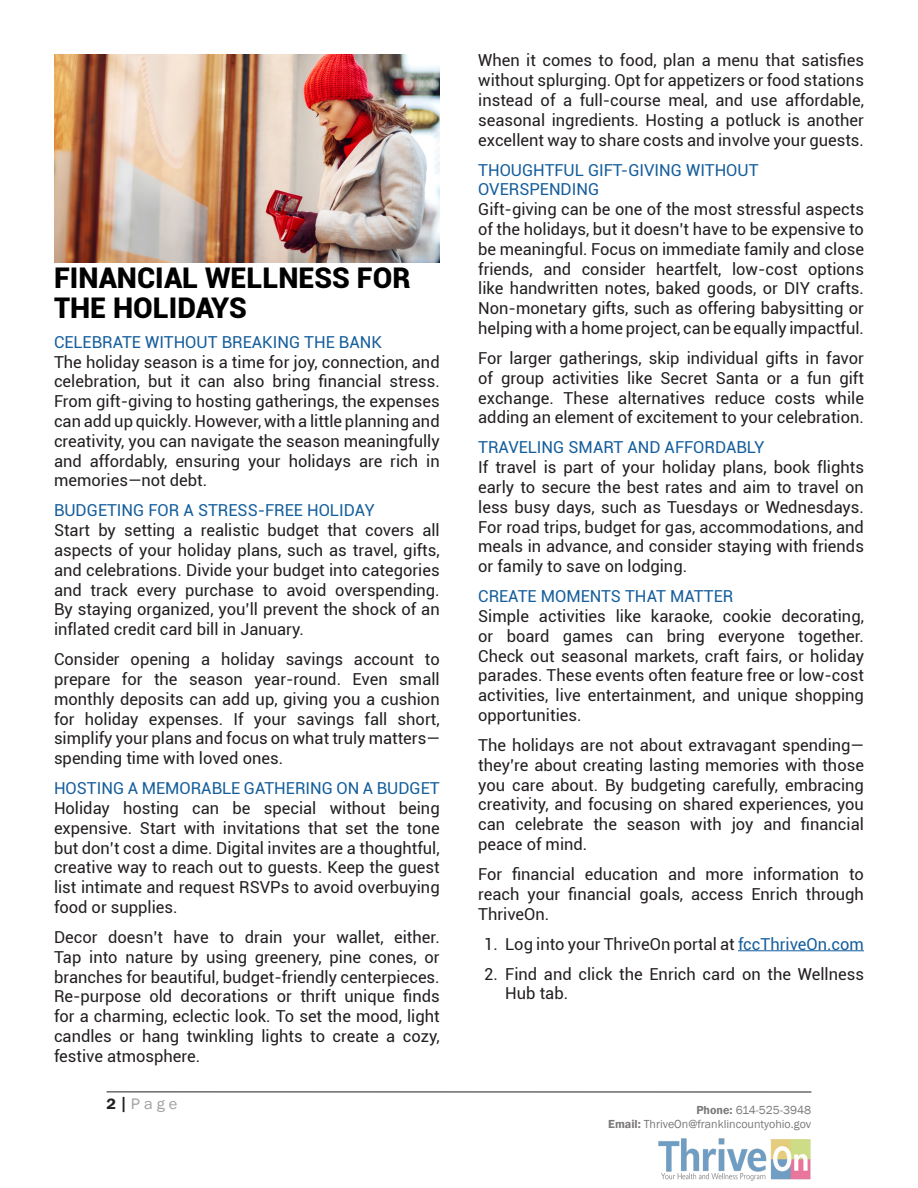
<style>
.page{position:relative;width:918px;height:1188px;background:#fff}
.page>*{position:absolute;margin:0;border:0;box-sizing:border-box;transform-origin:0 0}
.t1{font:900 28.5px/30px "Roboto";color:#000}
.t2{font:16.5px/19.8px "Roboto";color:#231f20;text-align:justify}
.t3{font:16.5px/19.8px "Roboto";color:#155e9c}
.t4{font:15.6px "Franklin Gothic";color:#a3a1a1;scale:1.05 1}
.t5{font:12px/14.4px "Franklin Gothic";color:#231f20;text-align:right}
.s1{font-weight:600;font-size:15.3px;color:#231f20}
.s2{font-weight:600;font-size:18px;color:#231f20}
.s3{color:#155e9c}
.s4{font-weight:600}
</style>
<div class="page">
<img style="left:658px;top:1138px;width:153px;height:43px">
<hr style="left:107px;top:1092px;width:704px;height:1px;background:#231f20">
<hr style="left:738px;top:950px;width:126px;height:1px;background:#155e9c">
<img style="left:54px;top:54px;width:386px;height:208px">
<p class="t1" style="left:54px;top:261px;width:358px">FINANCIAL WELLNESS FOR<br>THE HOLIDAYS</p>
<p class="t3" style="left:54px;top:331px;width:330px">CELEBRATE WITHOUT BREAKING THE BANK</p>
<p class="t2" style="left:54px;top:351px;width:387px">The holiday season is a time for joy, connection, and celebration, but it can also bring financial stress.<br>From gift-giving to hosting gatherings, the expenses can add up quickly. However, with a little planning and creativity, you can navigate the season meaningfully and affordably, ensuring your holidays are rich in memories—not debt.</p>
<p class="t3" style="left:54px;top:500px;width:322px">BUDGETING FOR A STRESS-FREE HOLIDAY</p>
<p class="t2" style="left:54px;top:520px;width:387px">Start by setting a realistic budget that covers all aspects of your holiday plans, such as travel, gifts, and celebrations. Divide your budget into categories and track every purchase to avoid overspending.<br>By staying organized, you’ll prevent the shock of an inflated credit card bill in January.</p>
<p class="t2" style="left:54px;top:649px;width:387px">Consider opening a holiday savings account to prepare for the season year-round. Even small monthly deposits can add up, giving you a cushion for holiday expenses. If your savings fall short, simplify your plans and focus on what truly matters— spending time with loved ones.</p>
<p class="t3" style="left:54px;top:778px;width:387px">HOSTING A MEMORABLE GATHERING ON A BUDGET</p>
<p class="t2" style="left:54px;top:798px;width:387px">Holiday hosting can be special without being expensive. Start with invitations that set the tone but don’t cost a dime. Digital invites are a thoughtful, creative way to reach out to guests. Keep the guest list intimate and request RSVPs to avoid overbuying food or supplies.</p>
<p class="t2" style="left:54px;top:927px;width:387px">Decor doesn’t have to drain your wallet, either.<br>Tap into nature by using greenery, pine cones, or branches for beautiful, budget-friendly centerpieces.<br>Re-purpose old decorations or thrift unique finds for a charming, eclectic look. To set the mood, light candles or hang twinkling lights to create a cozy, festive atmosphere.</p>
<p class="t4" style="left:107px;top:1094px;width:69px"><span class="s1">2</span><span class="s2">|</span> Page</p>
<p class="t2" style="left:478px;top:50px;width:387px">When it comes to food, plan a menu that satisfies without splurging. Opt for appetizers or food stations instead of a full-course meal, and use affordable, seasonal ingredients. Hosting a potluck is another excellent way to share costs and involve your guests.</p>
<p class="t3" style="left:478px;top:159px;width:282px">THOUGHTFUL GIFT-GIVING WITHOUT<br>OVERSPENDING</p>
<p class="t2" style="left:478px;top:199px;width:387px">Gift-giving can be one of the most stressful aspects of the holidays, but it doesn’t have to be expensive to be meaningful. Focus on immediate family and close friends, and consider heartfelt, low-cost options like handwritten notes, baked goods, or DIY crafts.<br>Non-monetary gifts, such as offering babysitting or helping with a home project, can be equally impactful.</p>
<p class="t2" style="left:478px;top:348px;width:387px">For larger gatherings, skip individual gifts in favor of group activities like Secret Santa or a fun gift exchange. These alternatives reduce costs while adding an element of excitement to your celebration.</p>
<p class="t3" style="left:478px;top:437px;width:288px">TRAVELING SMART AND AFFORDABLY</p>
<p class="t2" style="left:478px;top:457px;width:387px">If travel is part of your holiday plans, book flights early to secure the best rates and aim to travel on less busy days, such as Tuesdays or Wednesdays.<br>For road trips, budget for gas, accommodations, and meals in advance, and consider staying with friends or family to save on lodging.</p>
<p class="t3" style="left:478px;top:586px;width:257px">CREATE MOMENTS THAT MATTER</p>
<p class="t2" style="left:478px;top:606px;width:387px">Simple activities like karaoke, cookie decorating, or board games can bring everyone together.<br>Check out seasonal markets, craft fairs, or holiday parades. These events often feature free or low-cost activities, live entertainment, and unique shopping opportunities.</p>
<p class="t2" style="left:478px;top:735px;width:387px">The holidays are not about extravagant spending— they’re about creating lasting memories with those you care about. By budgeting carefully, embracing creativity, and focusing on shared experiences, you can celebrate the season with joy and financial peace of mind.</p>
<p class="t2" style="left:478px;top:864px;width:387px">For financial education and more information to reach your financial goals, access Enrich through ThriveOn.</p>
<p class="t2" style="left:484px;top:933px;width:381px">1. Log into your ThriveOn portal at <span class="s3">fccThriveOn.com</span></p>
<p class="t2" style="left:505px;top:963px;width:360px;text-indent:-21px">2. Find and click the Enrich card on the Wellness<br>Hub tab.</p>
<p class="t5" style="left:608px;top:1103px;width:204px"><span class="s4">Phone:</span> 614-525-3948<br><span class="s4">Email:</span> ThriveOn@franklincountyohio.gov</p>
</div>
